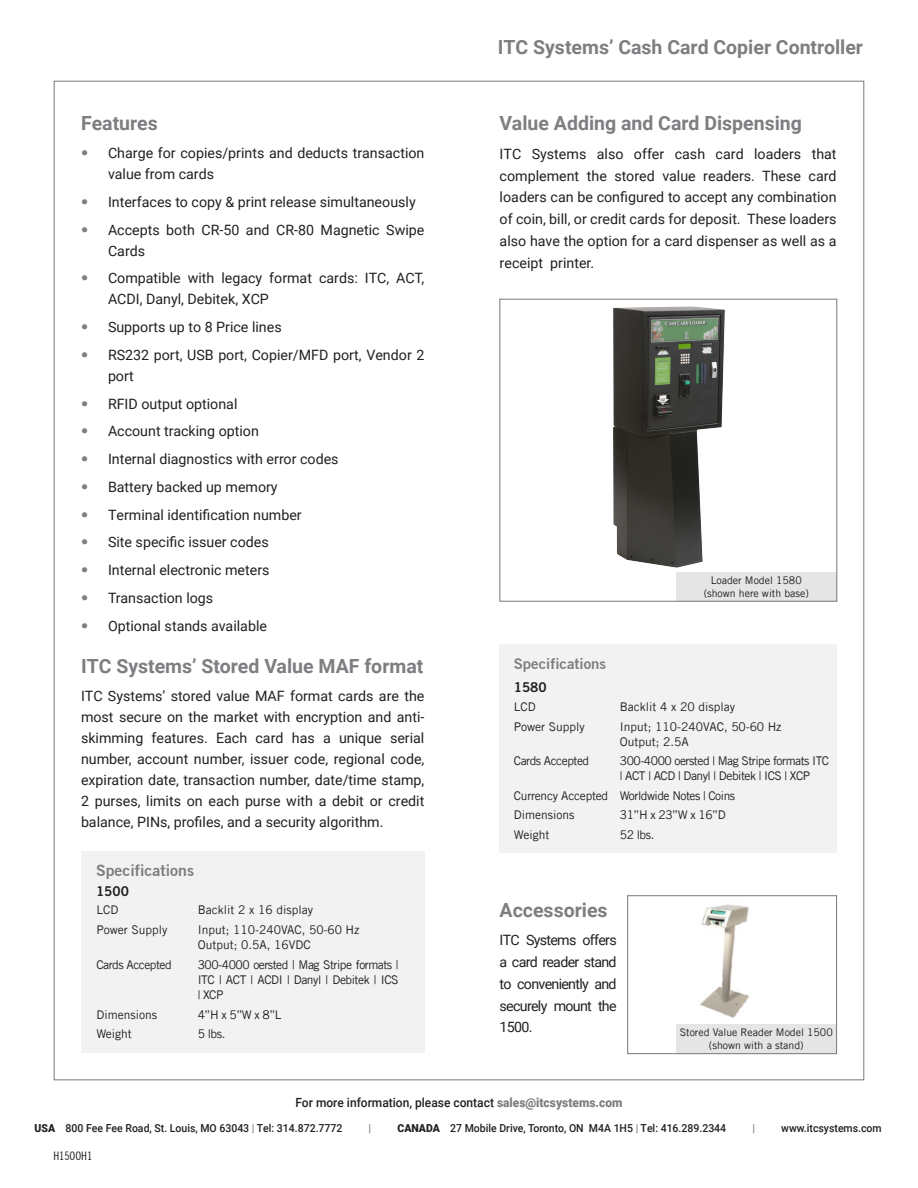
<style>
.page{position:relative;width:918px;height:1188px;background:#fff}
.page>*{position:absolute;margin:0;border:0;box-sizing:border-box;transform-origin:0 0}
.Header1{font:700 19.5px "Roboto";color:#7e7e82}
.Header2{font:700 15.9px "Trade Gothic No.2";color:#7e7e82}
.Header2-2{font:700 15px "Trade Gothic No.2";color:#7e7e82}
.Paragraph_Style_1{font:14.25px/21px "Roboto";color:#231f20}
.Paragraph_Style_1-2{font:13.5px "Trade Gothic LT Std Bd 2";color:#231f20}
.t1{font:500 12.6px "Roboto";color:#231f20;scale:.95 1}
.Paragraph_Style_1-3{font:12px/15px "Trade Gothic LT Std";letter-spacing:-.035em;color:#231f20;text-align:justify}
.Paragraph_Style_1-4{font:12px "Trade Gothic LT Std";color:#231f20}
.t2{font:11.7px "Trade Gothic LT Std Cn 18";color:#231f20}
.t3{font:500 10.95px "Roboto";color:#231f20;scale:.95 1}
.t4{font:700 10.95px "Roboto";color:#7e7e82;scale:.95 1}
.t5{font:500 10.95px "Roboto";color:#7e7e82;scale:.95 1}
.Paragraph_Style_1-5{font:10.5px "Trade Gothic LT Std";color:#231f20}
.s1{font-family:"Trade Gothic LT Std";color:#7e7e82}
.s2{font-weight:900;color:#7e7e82}
.s3{font-weight:900}
.s4{color:#7e7e82}
</style>
<div class="page">
<div style="left:676px;top:572px;width:161px;height:29px;background:#e5e5e6"></div>
<img style="left:613px;top:306px;width:112px;height:262px">
<div style="left:500px;top:299px;width:337px;height:302px;border:1px solid #76787b"></div>
<div style="left:81px;top:852px;width:343px;height:201px;background:#f2f2f3"></div>
<div style="left:500px;top:645px;width:337px;height:208px;background:#f2f2f3"></div>
<div style="left:676px;top:1024px;width:161px;height:29px;background:#e5e5e6"></div>
<img style="left:700px;top:904px;width:49px;height:114px">
<div style="left:627px;top:896px;width:210px;height:158px;border:1px solid #76787b"></div>
<p class="Header1" style="left:81px;top:110px;width:78px">Features</p>
<p class="Paragraph_Style_1" style="left:108px;top:142px;width:318px;text-indent:-27px"><span class="s1">•</span> Charge for copies/prints and deducts transaction value from cards</p>
<p class="Paragraph_Style_1" style="left:81px;top:191px;width:336px"><span class="s1">•</span> Interfaces to copy &amp; print release simultaneously</p>
<p class="Paragraph_Style_1" style="left:108px;top:218px;width:318px;text-indent:-27px"><span class="s1">•</span> Accepts both CR-50 and CR-80 Magnetic Swipe<br>Cards</p>
<p class="Paragraph_Style_1" style="left:108px;top:267px;width:318px;text-indent:-27px"><span class="s1">•</span> Compatible with legacy format cards: ITC, ACT,<br>ACDI, Danyl, Debitek, XCP</p>
<p class="Paragraph_Style_1" style="left:81px;top:316px;width:202px"><span class="s1">•</span> Supports up to 8 Price lines</p>
<p class="Paragraph_Style_1" style="left:108px;top:344px;width:318px;text-indent:-27px"><span class="s1">•</span> RS232 port, USB port, Copier/MFD port, Vendor 2 port</p>
<p class="Paragraph_Style_1" style="left:81px;top:392px;width:158px"><span class="s1">•</span> RFID output optional</p>
<p class="Paragraph_Style_1" style="left:81px;top:420px;width:179px"><span class="s1">•</span> Account tracking option</p>
<p class="Paragraph_Style_1" style="left:81px;top:448px;width:259px"><span class="s1">•</span> Internal diagnostics with error codes</p>
<p class="Paragraph_Style_1" style="left:81px;top:476px;width:198px"><span class="s1">•</span> Battery backed up memory</p>
<p class="Paragraph_Style_1" style="left:81px;top:503px;width:222px"><span class="s1">•</span> Terminal identification number</p>
<p class="Paragraph_Style_1" style="left:81px;top:531px;width:189px"><span class="s1">•</span> Site specific issuer codes</p>
<p class="Paragraph_Style_1" style="left:81px;top:559px;width:190px"><span class="s1">•</span> Internal electronic meters</p>
<p class="Paragraph_Style_1" style="left:81px;top:587px;width:134px"><span class="s1">•</span> Transaction logs</p>
<p class="Paragraph_Style_1" style="left:81px;top:614px;width:188px"><span class="s1">•</span> Optional stands available</p>
<p class="Header1" style="left:81px;top:653px;width:344px">ITC Systems’ Stored Value MAF format</p>
<p class="Paragraph_Style_1" style="left:81px;top:685px;width:345px;text-align:justify">ITC Systems’ stored value MAF format cards are the most secure on the market with encryption and anti&shy;skimming features. Each card has a unique serial number, account number, issuer code, regional code, expiration date, transaction number, date/time stamp, 2 purses, limits on each purse with a debit or credit balance, PINs, profiles, and a security algorithm.</p>
<p class="Header2" style="left:96px;top:860px;width:100px">Specifications</p>
<p class="Paragraph_Style_1-2" style="left:96px;top:883px;width:34px">1500</p>
<p class="Paragraph_Style_1-3" style="left:96px;top:902px;width:24px">LCD</p>
<p class="Paragraph_Style_1-4" style="left:198px;top:903px;width:117px">Backlit 2 x 16 display</p>
<p class="Paragraph_Style_1-4" style="left:96px;top:922px;width:73px">Power Supply</p>
<p class="Paragraph_Style_1-4" style="left:198px;top:922px;width:163px">Input; 110-240VAC, 50-60 Hz</p>
<p class="Paragraph_Style_1-4" style="left:198px;top:937px;width:114px">Output; 0.5A, 16VDC</p>
<p class="Paragraph_Style_1-3" style="left:96px;top:958px;width:77px">Cards Accepted</p>
<p class="Paragraph_Style_1-3" style="left:198px;top:958px;width:202px">300-4000 oersted | Mag Stripe formats | ITC | ACT | ACDI | Danyl | Debitek | ICS | XCP</p>
<p class="Paragraph_Style_1-4" style="left:96px;top:1007px;width:62px">Dimensions</p>
<p class="Paragraph_Style_1-3" style="left:198px;top:1007px;width:85px">4”H x 5”W x 8”L</p>
<p class="Paragraph_Style_1-3" style="left:96px;top:1026px;width:37px">Weight</p>
<p class="Paragraph_Style_1-3" style="left:198px;top:1026px;width:29px">5 lbs.</p>
<p class="Header1" style="left:498px;top:34px;width:367px">ITC Systems’ Cash Card Copier Controller</p>
<p class="Header1" style="left:500px;top:110px;width:304px">Value Adding and Card Dispensing</p>
<p class="Paragraph_Style_1" style="left:500px;top:142px;width:338px;line-height:21.8px;text-align:justify">ITC Systems also offer cash card loaders that complement the stored value readers. These card loaders can be configured to accept any combination of coin, bill, or credit cards for deposit. These loaders also have the option for a card dispenser as well as a receipt printer.</p>
<p class="Paragraph_Style_1-5" style="left:711px;top:574px;width:92px">Loader Model 1580</p>
<p class="Paragraph_Style_1-5" style="left:704px;top:587px;width:107px">(shown here with base)</p>
<p class="Header2-2" style="left:514px;top:654px;width:94px">Specifications</p>
<p class="Paragraph_Style_1-2" style="left:514px;top:679px;width:34px">1580</p>
<p class="Paragraph_Style_1-3" style="left:514px;top:700px;width:24px">LCD</p>
<p class="Paragraph_Style_1-4" style="left:620px;top:700px;width:117px">Backlit 4 x 20 display</p>
<p class="Paragraph_Style_1-4" style="left:514px;top:719px;width:73px">Power Supply</p>
<p class="Paragraph_Style_1-4" style="left:620px;top:719px;width:163px">Input; 110-240VAC, 50-60 Hz</p>
<p class="Paragraph_Style_1-4" style="left:620px;top:734px;width:70px">Output; 2.5A</p>
<p class="Paragraph_Style_1-3" style="left:514px;top:753px;width:77px">Cards Accepted</p>
<p class="Paragraph_Style_1-3" style="left:620px;top:753px;width:211px">300-4000 oersted | Mag Stripe formats ITC | ACT | ACD | Danyl | Debitek | ICS | XCP</p>
<p class="Paragraph_Style_1-3" style="left:514px;top:788px;width:96px">Currency Accepted</p>
<p class="Paragraph_Style_1-3" style="left:620px;top:788px;width:117px">Worldwide Notes | Coins</p>
<p class="Paragraph_Style_1-4" style="left:514px;top:808px;width:62px">Dimensions</p>
<p class="Paragraph_Style_1-3" style="left:620px;top:807px;width:107px">31”H x 23”W x 16”D</p>
<p class="Paragraph_Style_1-3" style="left:514px;top:827px;width:37px">Weight</p>
<p class="Paragraph_Style_1-3" style="left:620px;top:827px;width:36px">52 lbs.</p>
<p class="Header1" style="left:500px;top:896px;width:109px">Accessories</p>
<p class="Paragraph_Style_1" style="left:500px;top:929px;width:119px;line-height:21.8px;text-align:justify">ITC Systems offers a card reader stand to conveniently and securely mount the 1500.</p>
<p class="Paragraph_Style_1-5" style="left:680px;top:1026px;width:155px">Stored Value Reader Model 1500</p>
<p class="Paragraph_Style_1-5" style="left:709px;top:1039px;width:96px">(shown with a stand)</p>
<p class="t1" style="left:296px;top:1093px;width:346px">For more information, please contact <span class="s2">sales@itcsystems.com</span></p>
<p class="t3" style="left:34px;top:1120px;width:326px"><span class="s3">USA</span> 800 Fee Fee Road, St. Louis, MO 63043 <span class="s4">|</span> Tel: 314.872.7772</p>
<p class="t4" style="left:369px;top:1120px;width:4px">|</p>
<p class="t3" style="left:397px;top:1120px;width:348px"><span class="s3">CANADA</span> 27 Mobile Drive, Toronto, ON M4A 1H5 <span class="s4">|</span> Tel: 416.289.2344</p>
<p class="t5" style="left:752px;top:1120px;width:4px">|</p>
<p class="t3" style="left:781px;top:1120px;width:107px">www.itcsystems.com</p>
<p class="t2" style="left:53px;top:1149px;width:40px">H15OOH1</p>
</div>
